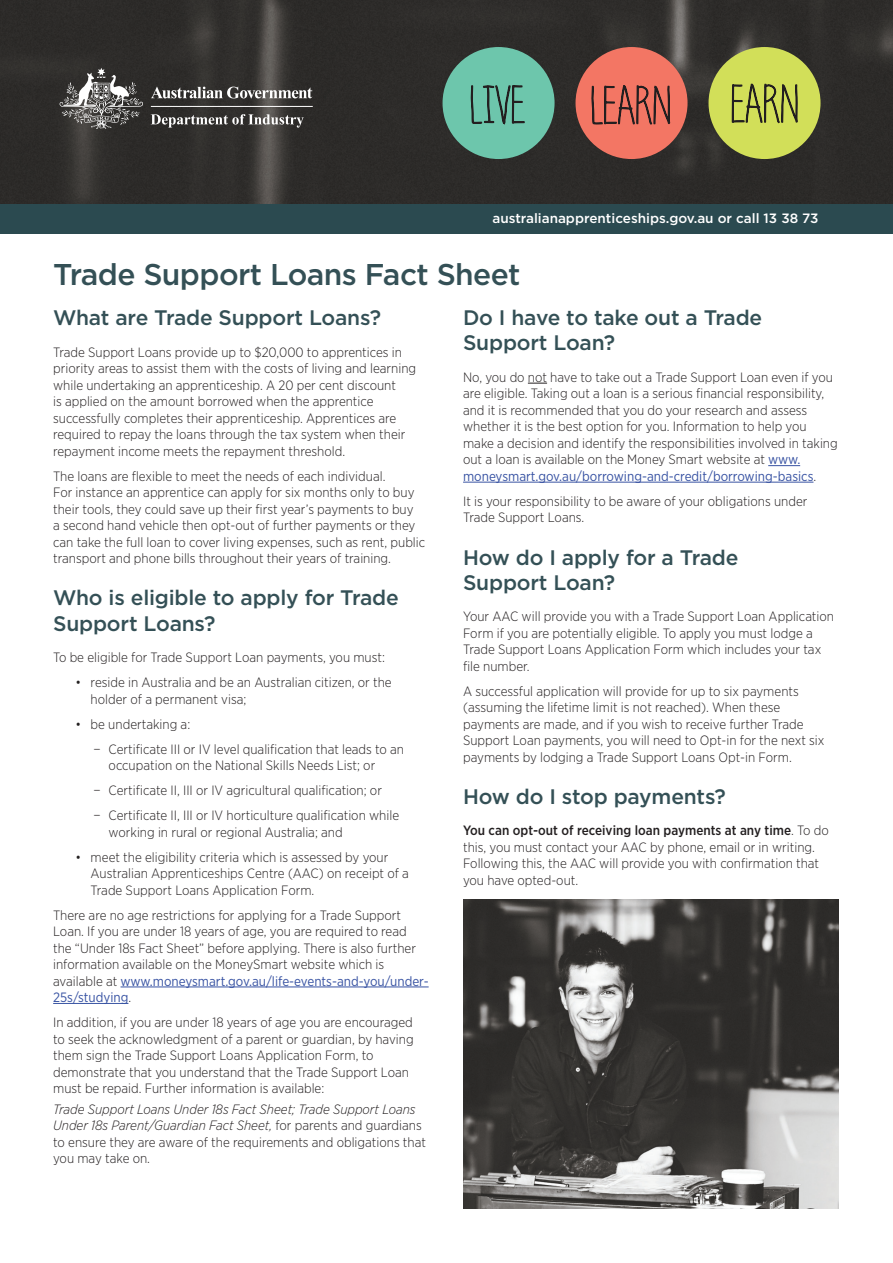
<style>
.page{position:relative;width:893px;height:1263px;background:#fff}
.page>*{position:absolute;margin:0;border:0;box-sizing:border-box;transform-origin:0 0}
.t1{font:500 30px "Gotham";letter-spacing:-.02em;color:#345056}
.t2{font:500 21px/25.2px "Gotham";letter-spacing:-.01em;color:#345056}
.t3{font:300 13.5px/16.5px "Gotham Narrow";color:#231f20}
.t4{font:500 13.5px "Gotham";color:#fff}
.s1{font-weight:400;color:#3853a3}
.s2{font-style:italic}
.s3{font-weight:500}
</style>
<div class="page">
<hr style="left:121px;top:986px;width:308px;height:1px;background:#3853a3">
<hr style="left:53px;top:1003px;width:75px;height:1px;background:#3853a3">
<svg style="left:528px;top:383px;width:19px;height:1px"></svg>
<hr style="left:768px;top:465px;width:32px;height:1px;background:#3853a3">
<hr style="left:463px;top:482px;width:350px;height:1px;background:#3853a3">
<img style="left:0;top:0;width:893px;height:204px">
<img style="left:463px;top:900px;width:376px;height:309px">
<div style="left:575px;top:47px;width:112px;height:112px;background:#f37664;border-radius:50%"></div>
<svg style="left:591px;top:52px;width:80px;height:99px"></svg>
<div style="left:443px;top:47px;width:112px;height:112px;background:#6dc6ac;border-radius:50%"></div>
<svg style="left:470px;top:85px;width:55px;height:40px"></svg>
<div style="left:708px;top:47px;width:112px;height:112px;background:#d2df59;border-radius:50%"></div>
<svg style="left:731px;top:50px;width:68px;height:100px"></svg>
<svg style="left:151px;top:87px;width:161px;height:11px"></svg>
<svg style="left:60px;top:68px;width:83px;height:61px;background:#61605e"></svg>
<hr style="left:151px;top:106px;width:162px;height:1px;background:#fff">
<svg style="left:151px;top:114px;width:153px;height:14px;background:#696866"></svg>
<div style="left:0;top:204px;width:893px;height:30px;background:#2b4a50"></div>
<p class="t4" style="left:492px;top:210px;width:328px">australianapprenticeships.gov.au or call 13 38 73</p>
<h1 class="t1" style="left:53px;top:256px;width:469px">Trade Support Loans Fact Sheet</h1>
<h2 class="t2" style="left:53px;top:305px;width:329px">What are Trade Support Loans?</h2>
<p class="t3" style="left:53px;top:343px;width:365px">Trade Support Loans provide up to $20,000 to apprentices in priority areas to assist them with the costs of living and learning while undertaking an apprenticeship. A 20 per cent discount<br>is applied on the amount borrowed when the apprentice successfully completes their apprenticeship. Apprentices are required to repay the loans through the tax system when their repayment income meets the repayment threshold.</p>
<p class="t3" style="left:53px;top:467px;width:374px">The loans are flexible to meet the needs of each individual.<br>For instance an apprentice can apply for six months only to buy their tools, they could save up their first year’s payments to buy<br>a second hand vehicle then opt-out of further payments or they can take the full loan to cover living expenses, such as rent, public transport and phone bills throughout their years of training.</p>
<h2 class="t2" style="left:53px;top:585px;width:347px">Who is eligible to apply for Trade<br>Support Loans?</h2>
<p class="t3" style="left:53px;top:649px;width:333px">To be eligible for Trade Support Loan payments, you must:</p>
<p class="t3" style="left:91px;top:674px;width:303px;text-indent:-15px">• reside in Australia and be an Australian citizen, or the holder of a permanent visa;</p>
<p class="t3" style="left:94px;top:711px;width:312px;line-height:25px;text-indent:-18px">• be undertaking a:<br>− Certificate III or IV level qualification that leads to an</p>
<p class="t3" style="left:94px;top:753px;width:307px;line-height:25px;text-indent:15px">occupation on the National Skills Needs List; or<br>− Certificate II, III or IV agricultural qualification; or<br>− Certificate II, III or IV horticulture qualification while</p>
<p class="t3" style="left:109px;top:823px;width:235px">working in rural or regional Australia; and</p>
<p class="t3" style="left:91px;top:848px;width:320px;text-indent:-15px">• meet the eligibility criteria which is assessed by your<br>Australian Apprenticeships Centre (AAC) on receipt of a<br>Trade Support Loans Application Form.</p>
<p class="t3" style="left:53px;top:906px;width:377px">There are no age restrictions for applying for a Trade Support Loan. If you are under 18 years of age, you are required to read<br>the “Under 18s Fact Sheet” before applying. There is also further information available on the MoneySmart website which is available at <span class="s1">www.moneysmart.gov.au/life-events-and-you/under-25s/studying</span>.</p>
<p class="t3" style="left:53px;top:1014px;width:362px">In addition, if you are under 18 years of age you are encouraged to seek the acknowledgment of a parent or guardian, by having them sign the Trade Support Loans Application Form, to demonstrate that you understand that the Trade Support Loan must be repaid. Further information is available:</p>
<p class="t3" style="left:53px;top:1101px;width:374px"><span class="s2">Trade Support Loans Under 18s Fact Sheet; Trade Support Loans Under 18s Parent/Guardian Fact Sheet,</span> for parents and guardians to ensure they are aware of the requirements and obligations that you may take on.</p>
<h2 class="t2" style="left:463px;top:305px;width:301px">Do I have to take out a Trade<br>Support Loan?</h2>
<p class="t3" style="left:463px;top:369px;width:376px">No, you do not have to take out a Trade Support Loan even if you are eligible. Taking out a loan is a serious financial responsibility, and it is recommended that you do your research and assess whether it is the best option for you. Information to help you make a decision and identify the responsibilities involved in taking out a loan is available on the Money Smart website at <span class="s1">www. moneysmart.gov.au/borrowing-and-credit/borrowing-basics</span>.</p>
<p class="t3" style="left:463px;top:493px;width:346px">It is your responsibility to be aware of your obligations under<br>Trade Support Loans.</p>
<h2 class="t2" style="left:463px;top:544px;width:277px">How do I apply for a Trade<br>Support Loan?</h2>
<p class="t3" style="left:463px;top:608px;width:373px">Your AAC will provide you with a Trade Support Loan Application Form if you are potentially eligible. To apply you must lodge a Trade Support Loans Application Form which includes your tax file number.</p>
<p class="t3" style="left:463px;top:683px;width:363px">A successful application will provide for up to six payments (assuming the lifetime limit is not reached). When these payments are made, and if you wish to receive further Trade Support Loan payments, you will need to Opt-in for the next six payments by lodging a Trade Support Loans Opt-in Form.</p>
<h2 class="t2" style="left:463px;top:784px;width:264px">How do I stop payments?</h2>
<p class="t3" style="left:463px;top:822px;width:367px"><span class="s3">You can opt-out of receiving loan payments at any time</span>. To do this, you must contact your AAC by phone, email or in writing.<br>Following this, the AAC will provide you with confirmation that you have opted-out.</p>
</div>
